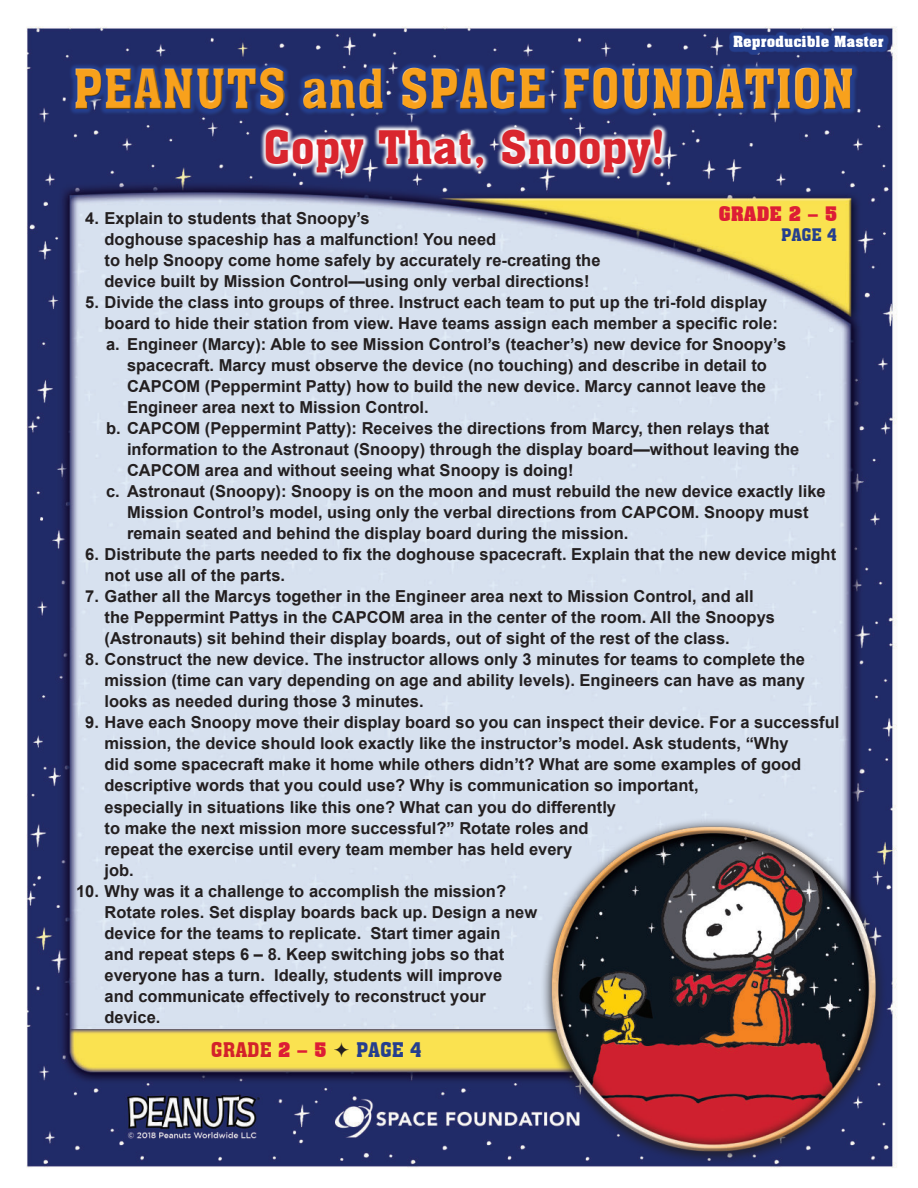
<style>
.page{position:relative;width:918px;height:1188px;background:#fff}
.page>*{position:absolute;margin:0;border:0;box-sizing:border-box;transform-origin:0 0}
.t1{font:54px "Aachen BT";color:#f8a11c;scale:.9 1}
.t2{font:45px "Aachen BT";color:#d9262e}
.t3{font:19.65px "Aachen BT";color:#d3222a}
.t4{font:19.65px "Aachen BT";color:#253f8e}
.t5{font:700 19.5px "Aachen BT";color:#dd1d35}
.t6{font:16.95px "Aachen BT";color:#253f8e}
.t7{font:700 16.5px/21px "Arial";color:#231f20}
.t8{font:700 15px "Aachen BT";color:#fff}
.s1{font-weight:700;font-size:19.5px;color:#dd1d35}
</style>
<div class="page">
<img style="left:26px;top:26px;width:871px;height:1142px">
<div style="left:74px;top:66px;width:786px;height:51px;background:#202b68"></div>
<svg style="left:69px;top:61px;width:790px;height:55px"></svg>
<svg style="left:75px;top:67px;width:779px;height:2px"></svg>
<svg style="left:75px;top:69px;width:779px;height:42px;background:#263d87"></svg>
<svg style="left:260px;top:124px;width:408px;height:55px"></svg>
<div style="left:732px;top:34px;width:158px;height:23px;background:#202b68"></div>
<svg style="left:729px;top:31px;width:159px;height:24px;background:#233983"></svg>
<img style="left:527px;top:813px;width:364px;height:354px">
<svg style="left:334px;top:1043px;width:15px;height:14px"></svg>
<p class="t8" style="left:733px;top:36px;width:152px">Reproducible Master</p>
<h1 class="t1" style="left:74px;top:68px;width:869px">PEANUTS and SPACE FOUNDATION</h1>
<h2 class="t2" style="left:264px;top:130px;width:403px">Copy That, Snoopy!</h2>
<p class="t5" style="left:718px;top:206px;width:121px">GRADE 2 – 5</p>
<p class="t6" style="left:781px;top:228px;width:58px">PAGE 4</p>
<p class="t7" style="left:105px;top:210px;width:498px;text-indent:-19px">4. Explain to students that Snoopy’s<br>doghouse spaceship has a malfunction! You need<br>to help Snoopy come home safely by accurately re-creating the device built by Mission Control—using only verbal directions!</p>
<p class="t7" style="left:85px;top:294px;width:684px">5. Divide the class into groups of three. Instruct each team to put up the tri-fold display</p>
<p class="t7" style="left:105px;top:314px;width:675px">board to hide their station from view. Have teams assign each member a specific role:</p>
<p class="t7" style="left:106px;top:336px;width:682px">a. Engineer (Marcy): Able to see Mission Control’s (teacher’s) new device for Snoopy’s</p>
<p class="t7" style="left:127px;top:357px;width:642px">spacecraft. Marcy must observe the device (no touching) and describe in detail to</p>
<p class="t7" style="left:127px;top:378px;width:641px">CAPCOM (Peppermint Patty) how to build the new device. Marcy cannot leave the</p>
<p class="t7" style="left:127px;top:399px;width:303px">Engineer area next to Mission Control.</p>
<p class="t7" style="left:106px;top:420px;width:665px">b. CAPCOM (Peppermint Patty): Receives the directions from Marcy, then relays that</p>
<p class="t7" style="left:127px;top:441px;width:674px">information to the Astronaut (Snoopy) through the display board—without leaving the</p>
<p class="t7" style="left:127px;top:462px;width:448px">CAPCOM area and without seeing what Snoopy is doing!</p>
<p class="t7" style="left:106px;top:483px;width:721px">c. Astronaut (Snoopy): Snoopy is on the moon and must rebuild the new device exactly like</p>
<p class="t7" style="left:127px;top:504px;width:683px">Mission Control’s model, using only the verbal directions from CAPCOM. Snoopy must</p>
<p class="t7" style="left:127px;top:525px;width:503px">remain seated and behind the display board during the mission.</p>
<p class="t7" style="left:105px;top:545px;width:733px;text-indent:-19px">6. Distribute the parts needed to fix the doghouse spacecraft. Explain that the new device might not use all of the parts.</p>
<p class="t7" style="left:105px;top:588px;width:672px;text-indent:-19px">7. Gather all the Marcys together in the Engineer area next to Mission Control, and all the Peppermint Pattys in the CAPCOM area in the center of the room. All the Snoopys (Astronauts) sit behind their display boards, out of sight of the rest of the class.</p>
<p class="t7" style="left:105px;top:651px;width:702px;text-align:justify;text-indent:-19px">8. Construct the new device. The instructor allows only 3 minutes for teams to complete the mission (time can vary depending on age and ability levels). Engineers can have as many looks as needed during those 3 minutes.</p>
<p class="t7" style="left:105px;top:714px;width:736px;text-indent:-19px">9. Have each Snoopy move their display board so you can inspect their device. For a successful mission, the device should look exactly like the instructor’s model. Ask students, “Why<br>did some spacecraft make it home while others didn’t? What are some examples of good descriptive words that you could use? Why is communication so important,<br>especially in situations like this one? What can you do differently<br>to make the next mission more successful?” Rotate roles and<br>repeat the exercise until every team member has held every<br>job.</p>
<p class="t7" style="left:105px;top:882px;width:434px;text-indent:-28px">10. Why was it a challenge to accomplish the mission?<br>Rotate roles. Set display boards back up. Design a new device for the teams to replicate. Start timer again<br>and repeat steps 6 – 8. Keep switching jobs so that everyone has a turn. Ideally, students will improve<br>and communicate effectively to reconstruct your device.</p>
<p class="t3" style="left:211px;top:1042px;width:117px">GRADE <span class="s1">2 – 5</span></p>
<p class="t4" style="left:356px;top:1042px;width:67px">PAGE 4</p>
</div>
